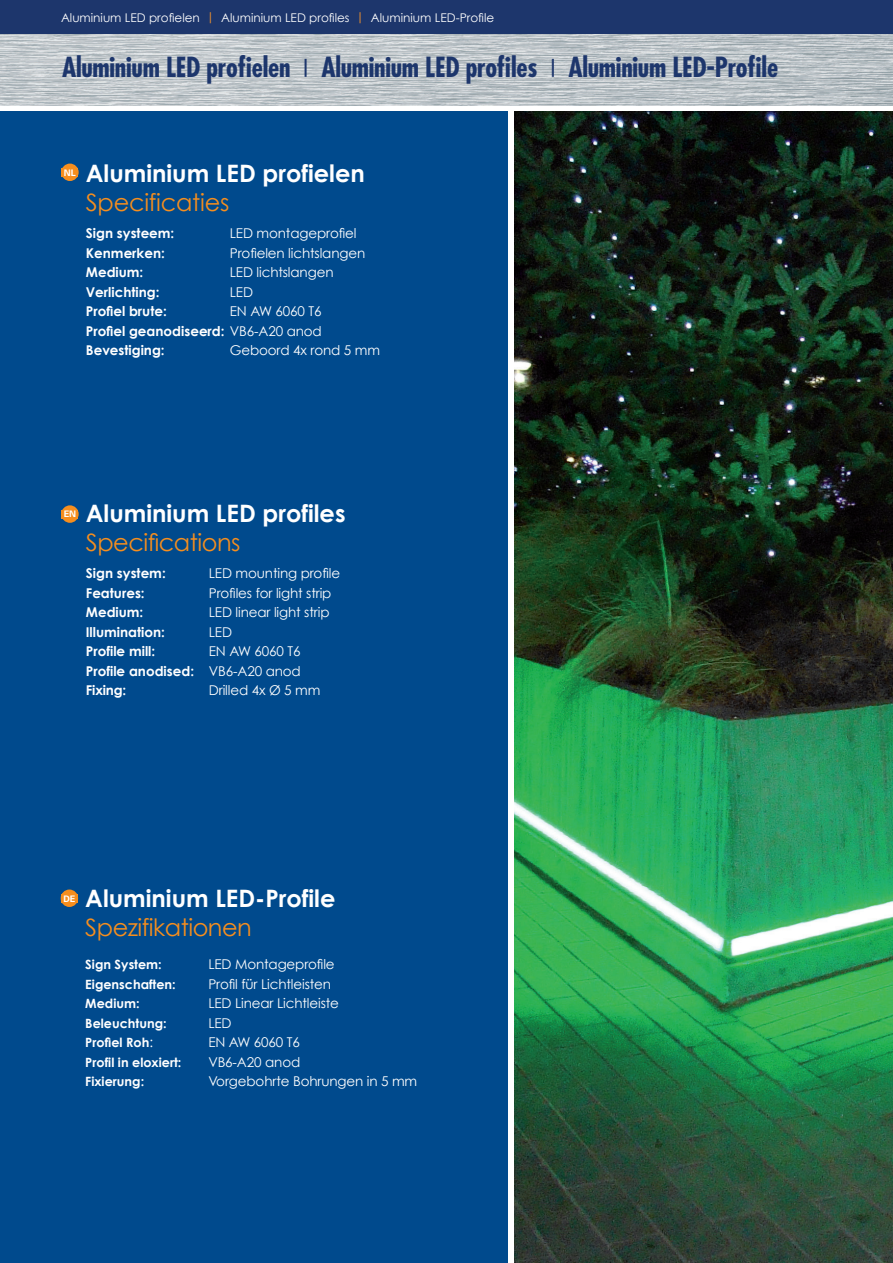
<style>
.page{position:relative;width:893px;height:1263px;background:#fff}
.page>*{position:absolute;margin:0;border:0;box-sizing:border-box;transform-origin:0 0}
.t1{font:700 condensed 27px "Futura";letter-spacing:-.01em;color:#1d366c}
.t2{font:700 24px "Century Gothic";color:#fff}
.t3{font:24px "Century Gothic";letter-spacing:-.02em;color:#f68e1e}
.t4{font:13.5px "Century Gothic";letter-spacing:-.01em;color:#fff}
.t5{font:700 13.5px/19.5px "Century Gothic";color:#fff;text-align:justify}
.t6{font:700 12.75px "Century Gothic";color:#fff}
.t7{font:12px "Century Gothic";color:#fff}
.t8{font:700 9px "Univers LT Std";color:#fff}
.s1{color:#f7952c}
.s2{font-weight:400}
.s3{font-family:"Univers";font-weight:300;font-stretch:condensed;color:#004a8d}
.s4{font-weight:400;font-size:13.5px}
</style>
<div class="page">
<div style="left:0;top:0;width:893px;height:35px;background:#1d366c"></div>
<div style="left:0;top:112px;width:507px;height:1151px;background:#004a8d"></div>
<img style="left:514px;top:112px;width:379px;height:1151px">
<div style="left:61px;top:164px;width:18px;height:17px;background:#f68e1e;border-radius:50%"></div>
<svg style="left:61px;top:505px;width:18px;height:18px"></svg>
<div style="left:62px;top:510px;width:16px;height:8px;background:#f68e1e"></div>
<div style="left:61px;top:889px;width:17px;height:18px;background:#f68e1e;border-radius:50%"></div>
<div style="left:61px;top:894px;width:16px;height:8px;background:#f68e1e"></div>
<img style="left:0;top:34px;width:893px;height:71px">
<p class="t7" style="left:61px;top:11px;width:435px">Aluminium LED profielen <span class="s1">|</span> Aluminium LED profiles <span class="s1">|</span> Aluminium LED-Profile</p>
<h1 class="t1" style="left:62px;top:50px;width:718px">Aluminium LED profielen <sup>|</sup> Aluminium LED profiles <sup>|</sup> Aluminium LED-Profile</h1>
<p class="t8" style="left:64px;top:167px;width:14px">NL</p>
<h2 class="t2" style="left:86px;top:158px;width:280px">Aluminium LED profielen</h2>
<h2 class="t3" style="left:86px;top:187px;width:145px">Specificaties</h2>
<p class="t5" style="left:86px;top:223px;width:90px">Sign systeem:</p>
<p class="t4" style="left:230px;top:225px;width:128px">LED montageprofiel</p>
<p class="t5" style="left:86px;top:243px;width:81px">Kenmerken:</p>
<p class="t4" style="left:230px;top:245px;width:137px">Profielen lichtslangen</p>
<p class="t5" style="left:86px;top:262px;width:59px">Medium:</p>
<p class="t4" style="left:230px;top:264px;width:105px">LED lichtslangen</p>
<p class="t5" style="left:86px;top:282px;width:75px">Verlichting:</p>
<p class="t4" style="left:230px;top:284px;width:25px">LED</p>
<p class="t5" style="left:86px;top:301px;width:83px">Profiel brute:</p>
<p class="t5" style="left:86px;top:301px;width:237px;text-indent:144px"><span class="s2">EN AW 6060 T6<br></span>Profiel geanodiseerd: <span class="s2">VB6-A20 anod </span>Bevestiging:</p>
<p class="t4" style="left:230px;top:342px;width:188px">Geboord 4x rond 5 mm<span class="s3">00 mm)</span></p>
<p class="t8" style="left:64px;top:509px;width:14px">EN</p>
<h2 class="t2" style="left:86px;top:498px;width:261px">Aluminium LED profiles</h2>
<h2 class="t3" style="left:86px;top:527px;width:156px">Specifications</h2>
<p class="t5" style="left:86px;top:563px;width:81px">Sign system:</p>
<p class="t4" style="left:209px;top:565px;width:133px">LED mounting profile</p>
<p class="t5" style="left:86px;top:583px;width:60px">Features:</p>
<p class="t4" style="left:209px;top:584px;width:124px">Profiles for light strip</p>
<p class="t5" style="left:86px;top:602px;width:59px">Medium:</p>
<p class="t4" style="left:209px;top:604px;width:122px">LED linear light strip</p>
<p class="t5" style="left:86px;top:622px;width:81px">Illumination:</p>
<p class="t4" style="left:209px;top:623px;width:25px">LED</p>
<p class="t5" style="left:86px;top:641px;width:71px">Profile mill:</p>
<p class="t5" style="left:86px;top:641px;width:216px;text-indent:123px"><span class="s2">EN AW 6060 T6<br></span>Profile anodised: <span class="s2">VB6-A20 anod </span>Fixing:</p>
<p class="t4" style="left:209px;top:682px;width:113px">Drilled 4x Ø 5 mm</p>
<p class="t8" style="left:63px;top:893px;width:13px">DE</p>
<h2 class="t2" style="left:85px;top:883px;width:252px">Aluminium LED-Profile</h2>
<h2 class="t3" style="left:85px;top:912px;width:168px">Spezifikationen</h2>
<p class="t6" style="left:85px;top:956px;width:78px">Sign System:</p>
<p class="t4" style="left:208px;top:956px;width:128px">LED Montageprofile</p>
<p class="t6" style="left:85px;top:976px;width:92px">Eigenschaften:</p>
<p class="t4" style="left:208px;top:975px;width:124px">Profil für Lichtleisten</p>
<p class="t6" style="left:85px;top:995px;width:56px">Medium:</p>
<p class="t4" style="left:208px;top:995px;width:132px">LED Linear Lichtleiste</p>
<p class="t6" style="left:85px;top:1015px;width:83px">Beleuchtung:</p>
<p class="t4" style="left:208px;top:1014px;width:25px">LED</p>
<p class="t6" style="left:85px;top:1034px;width:69px">Profiel Roh<span class="s4">:</span></p>
<p class="t4" style="left:208px;top:1034px;width:93px">EN AW 6060 T6</p>
<p class="t6" style="left:85px;top:1054px;width:98px">Profil in eloxiert:</p>
<p class="t4" style="left:208px;top:1053px;width:93px">VB6-A20 anod</p>
<p class="t6" style="left:85px;top:1073px;width:60px">Fixierung:</p>
<p class="t4" style="left:208px;top:1073px;width:210px">Vorgebohrte Bohrungen in 5 mm</p>
</div>
